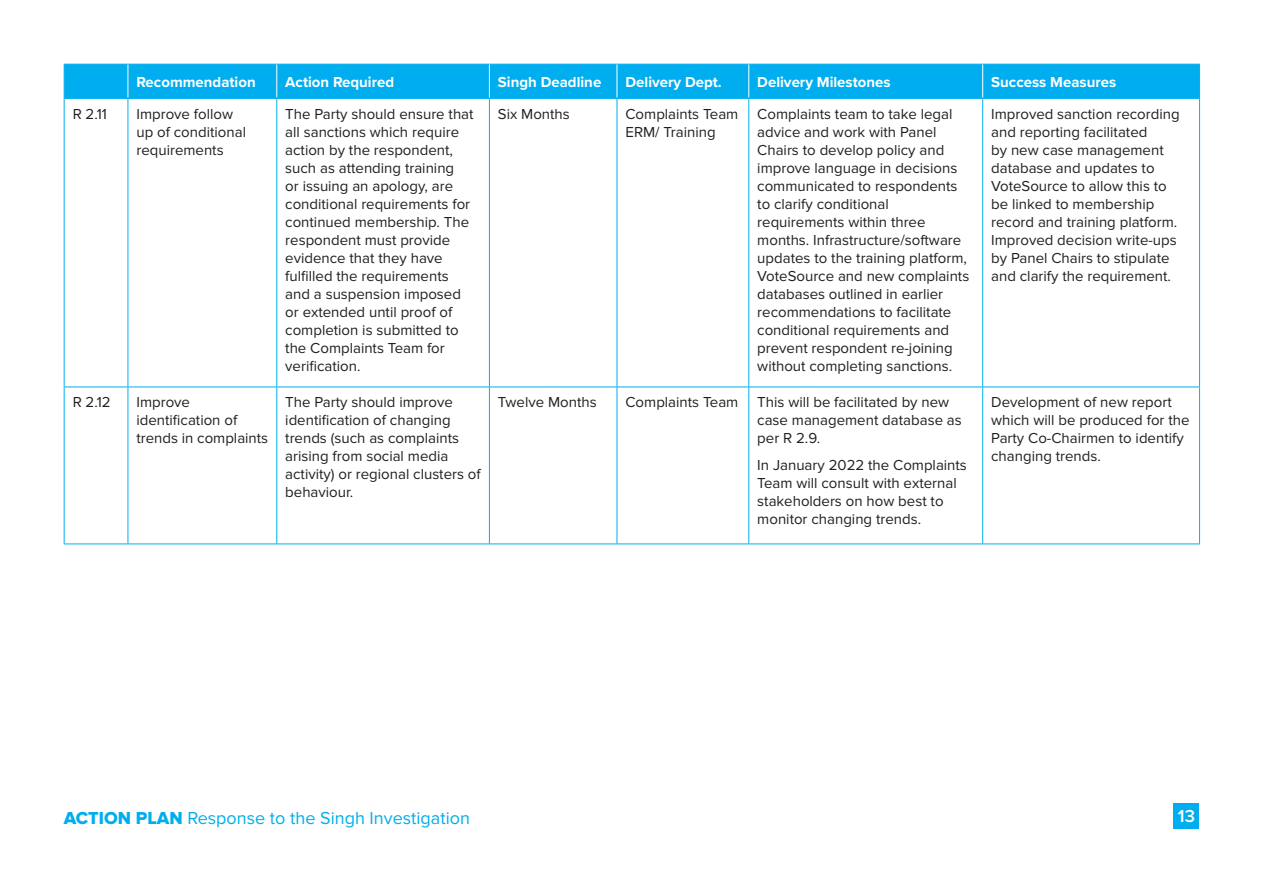
<style>
.page{position:relative;width:1263px;height:893px;background:#fff}
.page>*{position:absolute;margin:0;border:0;box-sizing:border-box;transform-origin:0 0}
.t1{font:18px "Proxima Nova";color:#00aeef}
.t2{font:600 18px "Proxima Nova";color:#fff}
.t3{font:15px/18px "Proxima Nova";color:#231f20}
.t4{font:700 15px "Proxima Nova";color:#fff}
.s1{font-family:"Proxima Nova Extrabld"}
</style>
<div class="page">
<div style="left:65px;top:65px;width:1134px;height:32px;background:#00aeef"></div>
<hr style="left:65px;top:97px;width:63px;height:2px;background:#00aeef">
<hr style="left:128px;top:97px;width:149px;height:2px;background:#00aeef">
<hr style="left:277px;top:97px;width:212px;height:2px;background:#00aeef">
<hr style="left:489px;top:97px;width:128px;height:2px;background:#00aeef">
<hr style="left:617px;top:97px;width:132px;height:2px;background:#00aeef">
<hr style="left:749px;top:97px;width:234px;height:2px;background:#00aeef">
<hr style="left:983px;top:97px;width:216px;height:2px;background:#00aeef">
<hr style="left:64px;top:64px;width:64px;height:1px;background:#00aeef">
<hr style="left:64px;top:65px;width:1px;height:33px;background:#00aeef">
<hr style="left:128px;top:64px;width:149px;height:1px;background:#00aeef">
<hr style="left:277px;top:64px;width:212px;height:1px;background:#00aeef">
<hr style="left:489px;top:64px;width:128px;height:1px;background:#00aeef">
<hr style="left:617px;top:64px;width:132px;height:1px;background:#00aeef">
<hr style="left:749px;top:64px;width:234px;height:1px;background:#00aeef">
<hr style="left:983px;top:64px;width:217px;height:1px;background:#00aeef">
<hr style="left:1199px;top:65px;width:1px;height:33px;background:#00aeef">
<hr style="left:64px;top:98px;width:1px;height:289px;background:#00aeef">
<hr style="left:128px;top:99px;width:1px;height:288px;background:#00aeef">
<hr style="left:276px;top:99px;width:1px;height:288px;background:#00aeef">
<hr style="left:489px;top:99px;width:1px;height:288px;background:#00aeef">
<hr style="left:617px;top:99px;width:1px;height:288px;background:#00aeef">
<hr style="left:748px;top:99px;width:1px;height:288px;background:#00aeef">
<hr style="left:982px;top:99px;width:1px;height:288px;background:#00aeef">
<hr style="left:1199px;top:98px;width:1px;height:289px;background:#00aeef">
<hr style="left:64px;top:387px;width:1px;height:157px;background:#00aeef">
<hr style="left:128px;top:387px;width:1px;height:157px;background:#00aeef">
<hr style="left:276px;top:387px;width:1px;height:157px;background:#00aeef">
<hr style="left:489px;top:387px;width:1px;height:157px;background:#00aeef">
<hr style="left:617px;top:387px;width:1px;height:157px;background:#00aeef">
<hr style="left:748px;top:387px;width:1px;height:157px;background:#00aeef">
<hr style="left:982px;top:387px;width:1px;height:157px;background:#00aeef">
<hr style="left:1199px;top:387px;width:1px;height:157px;background:#00aeef">
<hr style="left:64px;top:544px;width:64px;height:1px;background:#00aeef">
<hr style="left:128px;top:544px;width:149px;height:1px;background:#00aeef">
<hr style="left:277px;top:544px;width:212px;height:1px;background:#00aeef">
<hr style="left:489px;top:544px;width:128px;height:1px;background:#00aeef">
<hr style="left:617px;top:544px;width:132px;height:1px;background:#00aeef">
<hr style="left:749px;top:544px;width:234px;height:1px;background:#00aeef">
<hr style="left:983px;top:544px;width:217px;height:1px;background:#00aeef">
<hr style="left:128px;top:65px;width:1px;height:32px;background:#fff">
<hr style="left:276px;top:65px;width:1px;height:32px;background:#fff">
<hr style="left:489px;top:65px;width:1px;height:32px;background:#fff">
<hr style="left:617px;top:65px;width:1px;height:32px;background:#fff">
<hr style="left:748px;top:65px;width:1px;height:32px;background:#fff">
<hr style="left:982px;top:65px;width:1px;height:32px;background:#fff">
<hr style="left:64px;top:387px;width:64px;height:1px;background:#00aeef">
<hr style="left:128px;top:387px;width:149px;height:1px;background:#00aeef">
<hr style="left:277px;top:387px;width:212px;height:1px;background:#00aeef">
<hr style="left:489px;top:387px;width:128px;height:1px;background:#00aeef">
<hr style="left:617px;top:387px;width:132px;height:1px;background:#00aeef">
<hr style="left:749px;top:387px;width:234px;height:1px;background:#00aeef">
<hr style="left:983px;top:387px;width:217px;height:1px;background:#00aeef">
<div style="left:1174px;top:804px;width:25px;height:25px;background:#00aeef"></div>
<p class="t4" style="left:136px;top:71px;width:121px">Recommendation</p>
<p class="t4" style="left:285px;top:71px;width:110px">Action Required</p>
<p class="t4" style="left:498px;top:71px;width:105px">Singh Deadline</p>
<p class="t4" style="left:625px;top:71px;width:98px">Delivery Dept.</p>
<p class="t4" style="left:757px;top:71px;width:135px">Delivery Milestones</p>
<p class="t4" style="left:991px;top:71px;width:127px">Success Measures</p>
<p class="t3" style="left:73px;top:105px;width:36px">R 2.11</p>
<p class="t3" style="left:136px;top:105px;width:111px">Improve follow up of conditional requirements</p>
<p class="t3" style="left:285px;top:105px;width:190px">The Party should ensure that all sanctions which require action by the respondent, such as attending training<br>or issuing an apology, are conditional requirements for continued membership. The respondent must provide evidence that they have fulfilled the requirements and a suspension imposed or extended until proof of completion is submitted to the Complaints Team for verification.</p>
<p class="t3" style="left:498px;top:105px;width:73px">Six Months</p>
<p class="t3" style="left:625px;top:105px;width:114px">Complaints Team<br>ERM/ Training</p>
<p class="t3" style="left:757px;top:105px;width:213px">Complaints team to take legal advice and work with Panel<br>Chairs to develop policy and improve language in decisions communicated to respondents to clarify conditional requirements within three months. Infrastructure/software updates to the training platform,<br>VoteSource and new complaints databases outlined in earlier recommendations to facilitate conditional requirements and prevent respondent re-joining without completing sanctions.</p>
<p class="t3" style="left:991px;top:105px;width:190px">Improved sanction recording and reporting facilitated<br>by new case management database and updates to<br>VoteSource to allow this to be linked to membership record and training platform.<br>Improved decision write-ups by Panel Chairs to stipulate and clarify the requirement.</p>
<p class="t3" style="left:73px;top:394px;width:39px">R 2.12</p>
<p class="t3" style="left:136px;top:394px;width:133px">Improve identification of trends in complaints</p>
<p class="t3" style="left:285px;top:394px;width:197px">The Party should improve identification of changing trends (such as complaints arising from social media activity) or regional clusters of behaviour.</p>
<p class="t3" style="left:498px;top:394px;width:100px">Twelve Months</p>
<p class="t3" style="left:625px;top:394px;width:114px">Complaints Team</p>
<p class="t3" style="left:757px;top:394px;width:206px">This will be facilitated by new case management database as per R 2.9.</p>
<p class="t3" style="left:991px;top:394px;width:200px">Development of new report which will be produced for the<br>Party Co-Chairmen to identify changing trends.</p>
<p class="t3" style="left:757px;top:456px;width:211px">In January 2022 the Complaints<br>Team will consult with external stakeholders on how best to monitor changing trends.</p>
<p class="t1" style="left:64px;top:807px;width:408px"><span class="s1">ACTION PLAN</span> Response to the Singh Investigation</p>
<p class="t2" style="left:1178px;top:806px;width:19px">13</p>
</div>
